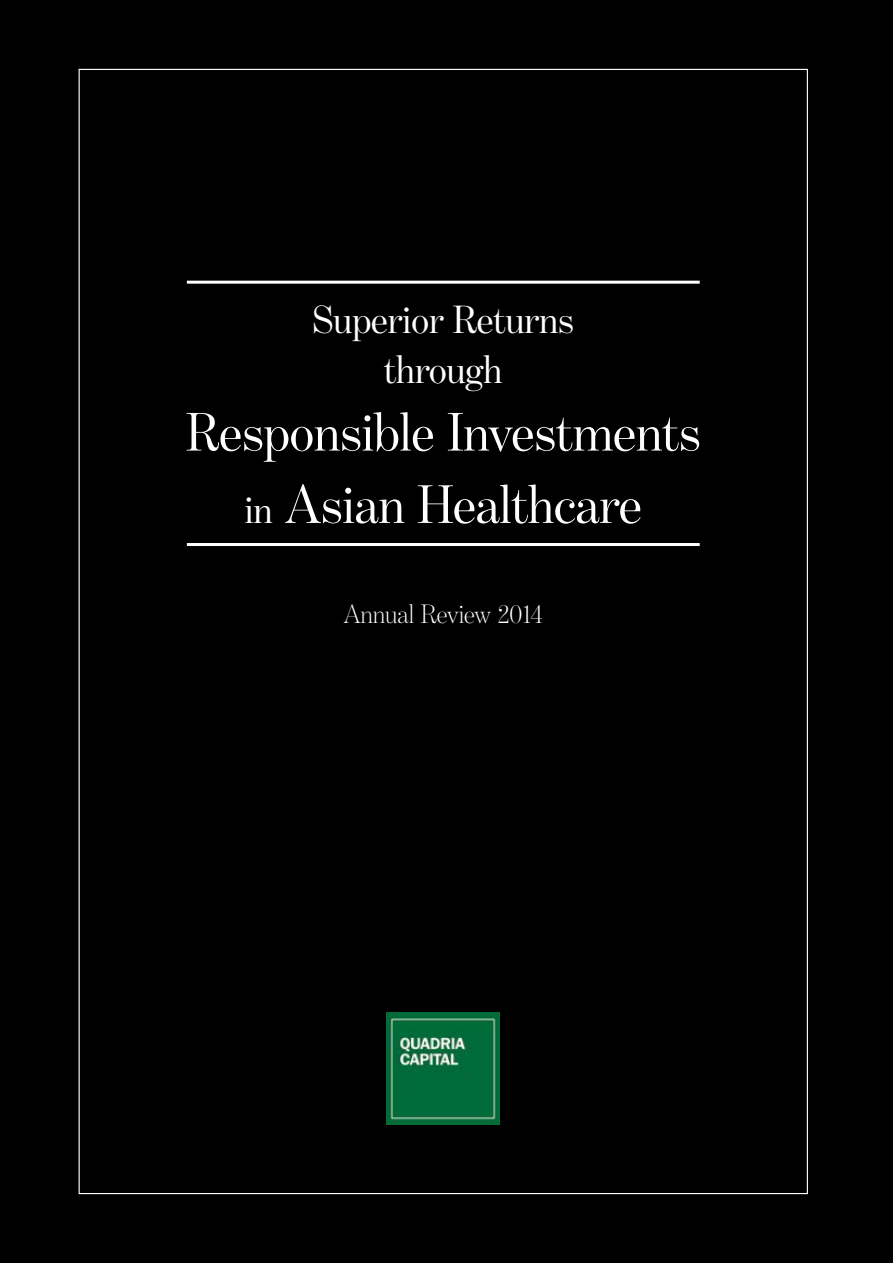
<style>
.page{position:relative;width:893px;height:1263px;background:#000}
.page>*{position:absolute;margin:0;border:0;box-sizing:border-box;transform-origin:0 0}
.t1{font:54.9px/72.3px "Benton Mod Disp";color:#fff;text-align:center}
.t2{font:39.9px/49.3px "Benton Mod Disp";color:#fff;text-align:center}
.t3{font:300 27px "Benton Mod Disp";color:#fff}
.s1{font-size:39.9px}
</style>
<div class="page">
<img style="left:387px;top:1012px;width:113px;height:112px">
<hr style="left:187px;top:281px;width:513px;height:3px;background:#fff">
<hr style="left:187px;top:543px;width:513px;height:3px;background:#fff">
<p class="t2" style="left:312px;top:295px;width:263px">Superior Returns through</p>
<p class="t1" style="left:186px;top:396px;width:516px">Responsible Investments <span class="s1">in</span> Asian Healthcare</p>
<p class="t3" style="left:344px;top:599px;width:200px">Annual Review 2014</p>
</div>
